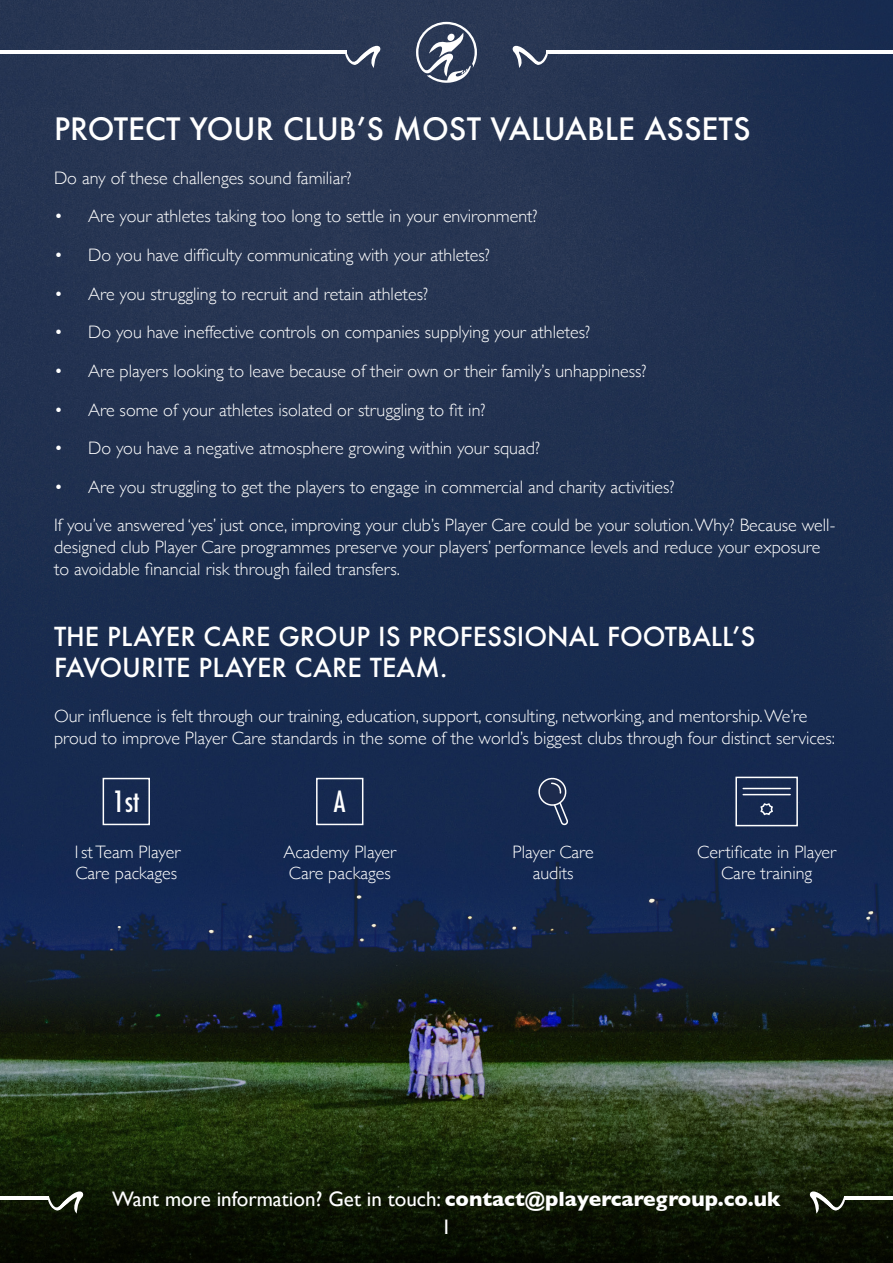
<style>
.page{position:relative;width:893px;height:1263px;background:#fff}
.page>*{position:absolute;margin:0;border:0;box-sizing:border-box;transform-origin:0 0}
.t1{font:500 30px "Futura";color:#fff}
.t2{font:500 condensed 28.5px "Futura";color:#fff}
.t3{font:500 25.5px/30.6px "Futura";color:#fff}
.t4{font:21px "Gill Sans";color:#fff}
.t5{font:300 18px/21.6px "Gill Sans";color:#fff}
.s1{font-weight:700}
</style>
<div class="page">
<img style="left:0;top:0;width:893px;height:1263px">
<hr style="left:0;top:51px;width:346px;height:3px;background:#fff">
<svg style="left:345px;top:43px;width:37px;height:25px"></svg>
<hr style="left:547px;top:51px;width:346px;height:3px;background:#fff">
<svg style="left:511px;top:43px;width:37px;height:25px"></svg>
<svg style="left:416px;top:22px;width:61px;height:61px"></svg>
<hr style="left:0;top:1196px;width:49px;height:3px;background:#fff">
<svg style="left:48px;top:1188px;width:37px;height:25px"></svg>
<hr style="left:844px;top:1196px;width:49px;height:3px;background:#fff">
<svg style="left:808px;top:1188px;width:37px;height:25px"></svg>
<div style="left:735px;top:777px;width:63px;height:49px;border:2px solid #fff"></div>
<hr style="left:743px;top:788px;width:47px;height:1px;background:#fff">
<hr style="left:743px;top:794px;width:47px;height:1px;background:#fff">
<svg style="left:759px;top:802px;width:15px;height:14px"></svg>
<svg style="left:537px;top:777px;width:32px;height:49px;background:#374667"></svg>
<div style="left:103px;top:778px;width:47px;height:47px;border:2px solid #fff"></div>
<div style="left:316px;top:778px;width:47px;height:47px;border:2px solid #fff"></div>
<h1 class="t1" style="left:54px;top:108px;width:698px">PROTECT YOUR CLUB’S MOST VALUABLE ASSETS</h1>
<p class="t5" style="left:54px;top:166px;width:299px">Do any of these challenges sound familiar?</p>
<p class="t5" style="left:54px;top:205px;width:485px">• Are your athletes taking too long to settle in your environment?</p>
<p class="t5" style="left:54px;top:243px;width:437px">• Do you have difficulty communicating with your athletes?</p>
<p class="t5" style="left:54px;top:282px;width:376px">• Are you struggling to recruit and retain athletes?</p>
<p class="t5" style="left:54px;top:321px;width:538px">• Do you have ineffective controls on companies supplying your athletes?</p>
<p class="t5" style="left:54px;top:359px;width:594px">• Are players looking to leave because of their own or their family’s unhappiness?</p>
<p class="t5" style="left:54px;top:398px;width:433px">• Are some of your athletes isolated or struggling to fit in?</p>
<p class="t5" style="left:54px;top:437px;width:488px">• Do you have a negative atmosphere growing within your squad?</p>
<p class="t5" style="left:54px;top:467px;width:783px;line-height:38.5px">• Are you struggling to get the players to engage in commercial and charity activities?<br>If you’ve answered ‘yes’ just once, improving your club’s Player Care could be your solution. Why? Because well-</p>
<p class="t5" style="left:54px;top:535px;width:768px">designed club Player Care programmes preserve your players’ performance levels and reduce your exposure to avoidable financial risk through failed transfers.</p>
<h3 class="t3" style="left:54px;top:621px;width:703px">THE PLAYER CARE GROUP IS PROFESSIONAL FOOTBALL’S<br>FAVOURITE PLAYER CARE TEAM.</h3>
<p class="t5" style="left:54px;top:704px;width:783px">Our influence is felt through our training, education, support, consulting, networking, and mentorship. We’re proud to improve Player Care standards in the some of the world’s biggest clubs through four distinct services:</p>
<h2 class="t2" style="left:113px;top:783px;width:28px">1st</h2>
<h2 class="t2" style="left:334px;top:783px;width:13px">A</h2>
<p class="t5" style="left:72px;top:840px;width:110px">1st Team Player<br>Care packages</p>
<p class="t5" style="left:697px;top:840px;width:140px;text-align:center">Certificate in Player<br>Care training</p>
<p class="t5" style="left:513px;top:840px;width:83px;text-align:center">Player Care audits</p>
<p class="t5" style="left:283px;top:840px;width:114px;text-align:center">Academy Player<br>Care packages</p>
<p class="t4" style="left:112px;top:1187px;width:670px">Want more information? Get in touch: <span class="s1">contact@playercaregroup.co.uk</span></p>
<p class="t4" style="left:441px;top:1214px;width:12px">1</p>
</div>
